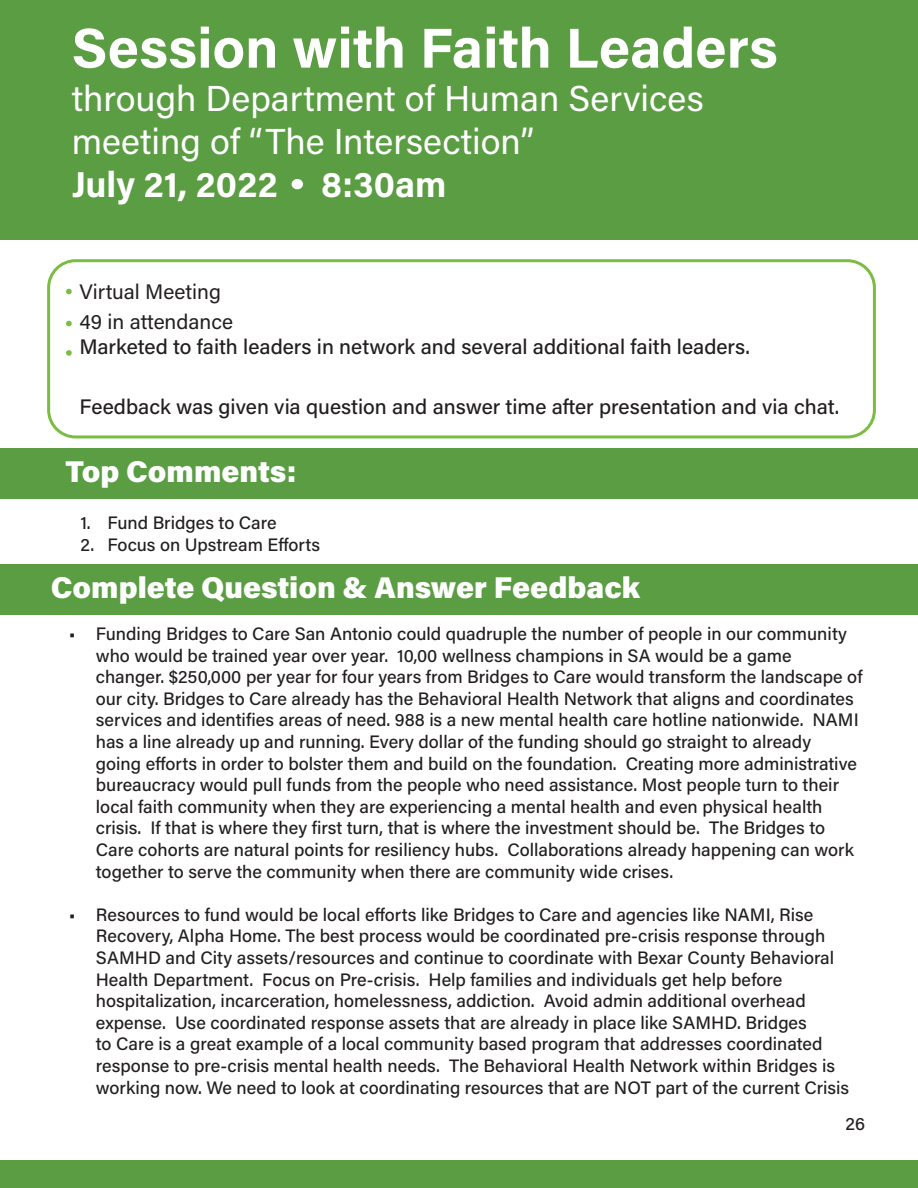
<style>
.page{position:relative;width:918px;height:1188px;background:#fff}
.page>*{position:absolute;margin:0;border:0;box-sizing:border-box;transform-origin:0 0}
.t1{font:700 56.25px "Acumin Pro";color:#fff}
.t2{font:36px/43.2px "Acumin Pro";color:#fff}
.t3{font:700 36px "Acumin Pro";color:#fff}
.t4{font:900 30px "Acumin Pro";color:#fff}
.t5{font:500 21px "Acumin Pro";color:#231f20}
.t6{font:21px "Acumin Pro";color:#231f20}
.t7{font:500 18px/21.6px "Acumin Pro";color:#231f20}
</style>
<div class="page">
<div style="left:0;top:1160px;width:918px;height:28px;background:#5b9d43"></div>
<div style="left:0;top:0;width:918px;height:239px;background:#5b9d43"></div>
<div style="left:47px;top:259px;width:829px;height:179px;border:3px solid #7bbd42;border-radius:27px"></div>
<svg style="left:66px;top:289px;width:6px;height:5px"></svg>
<svg style="left:66px;top:321px;width:6px;height:5px"></svg>
<svg style="left:66px;top:350px;width:6px;height:6px"></svg>
<div style="left:292px;top:179px;width:11px;height:10px;background:#fff;border-radius:50%"></div>
<div style="left:0;top:564px;width:918px;height:50px;background:#5b9d43"></div>
<div style="left:0;top:448px;width:918px;height:51px;background:#5b9d43"></div>
<p class="t1" style="left:72px;top:8px;width:708px">Session with Faith Leaders</p>
<p class="t2" style="left:72px;top:75px;width:633px">through Department of Human Services meeting of “The Intersection”</p>
<p class="t3" style="left:72px;top:159px;width:376px">July 21, 2022 8:30am</p>
<p class="t6" style="left:80px;top:277px;width:143px">Virtual Meeting</p>
<p class="t6" style="left:80px;top:307px;width:155px">49 in attendance</p>
<p class="t5" style="left:80px;top:333px;width:672px">Marketed to faith leaders in network and several additional faith leaders.</p>
<p class="t5" style="left:80px;top:393px;width:761px">Feedback was given via question and answer time after presentation and via chat.</p>
<p class="t4" style="left:66px;top:451px;width:233px">Top Comments:</p>
<p class="t7" style="left:80px;top:511px;width:198px">1. Fund Bridges to Care</p>
<p class="t7" style="left:80px;top:533px;width:241px">2. Focus on Upstream Efforts</p>
<p class="t4" style="left:51px;top:566px;width:591px">Complete Question &amp; Answer Feedback</p>
<p class="t7" style="left:96px;top:622px;width:768px;text-indent:-27px">• Funding Bridges to Care San Antonio could quadruple the number of people in our community who would be trained year over year. 10,00 wellness champions in SA would be a game changer. $250,000 per year for four years from Bridges to Care would transform the landscape of our city. Bridges to Care already has the Behavioral Health Network that aligns and coordinates services and identifies areas of need. 988 is a new mental health care hotline nationwide. NAMI has a line already up and running. Every dollar of the funding should go straight to already<br>going efforts in order to bolster them and build on the foundation. Creating more administrative bureaucracy would pull funds from the people who need assistance. Most people turn to their local faith community when they are experiencing a mental health and even physical health crisis. If that is where they first turn, that is where the investment should be. The Bridges to Care cohorts are natural points for resiliency hubs. Collaborations already happening can work together to serve the community when there are community wide crises.</p>
<p class="t7" style="left:96px;top:903px;width:755px;text-indent:-27px">• Resources to fund would be local efforts like Bridges to Care and agencies like NAMI, Rise Recovery, Alpha Home. The best process would be coordinated pre-crisis response through SAMHD and City assets/resources and continue to coordinate with Bexar County Behavioral Health Department. Focus on Pre-crisis. Help families and individuals get help before hospitalization, incarceration, homelessness, addiction. Avoid admin additional overhead expense. Use coordinated response assets that are already in place like SAMHD. Bridges<br>to Care is a great example of a local community based program that addresses coordinated response to pre-crisis mental health needs. The Behavioral Health Network within Bridges is working now. We need to look at coordinating resources that are NOT part of the current Crisis</p>
<p class="t7" style="left:846px;top:1112px;width:21px">26</p>
</div>
